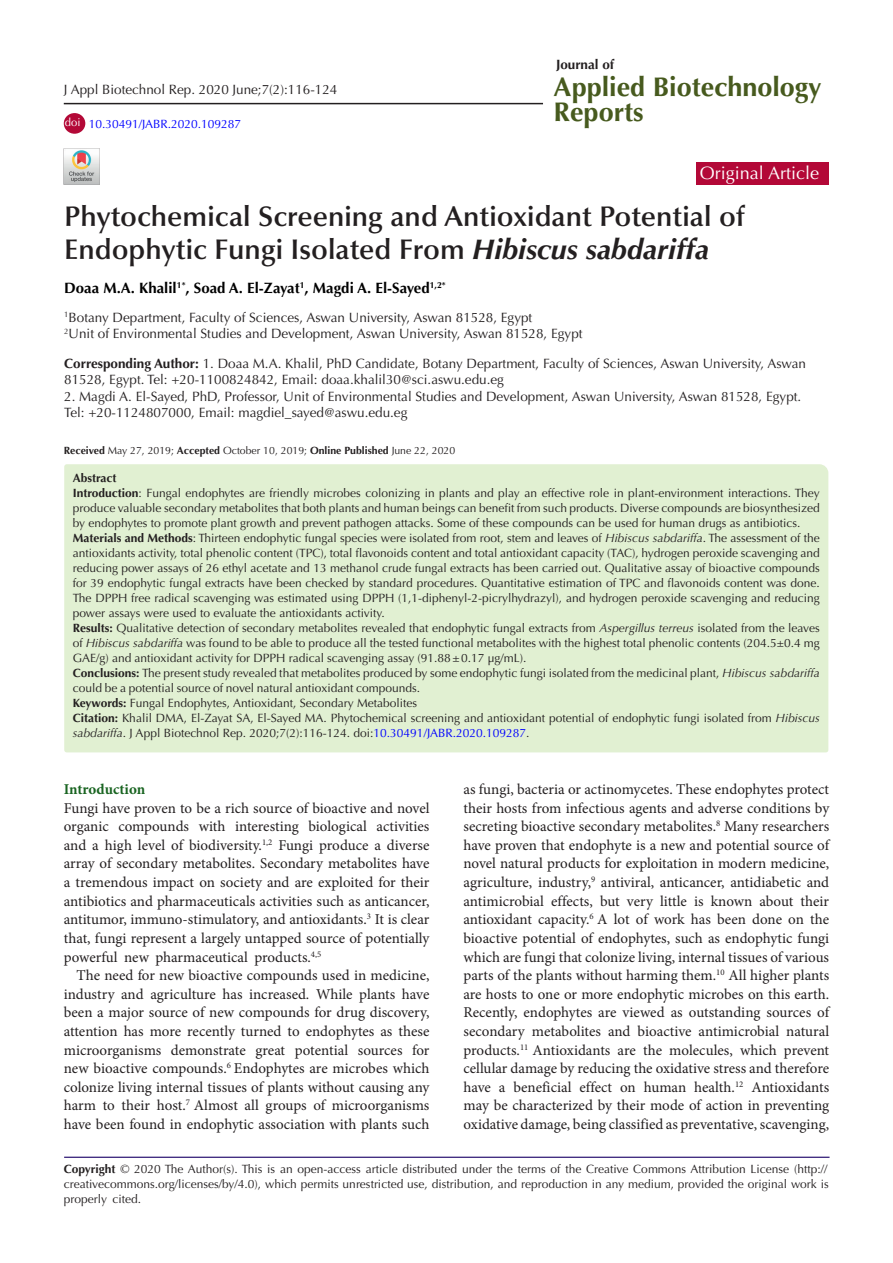
<style>
.page{position:relative;width:893px;height:1263px;background:#fff}
.page>*{position:absolute;margin:0;border:0;box-sizing:border-box;transform-origin:0 0}
.t1{font:600 28.5px/33px "Optima LT Std";color:#231f20}
.t2{font:700 27px "Optima LT Std";color:#475a1e}
.t3{font:18px "Optima LT Std";color:#fff}
.t4{font:15px/18.6px "Minion Pro";color:#231f20;text-align:justify}
.t5{font:700 15px "Optima LT Std";color:#000}
.t6{font:700 15px "Minion Pro";letter-spacing:-.005em;color:#196421}
.t7{font:13.5px/16.5px "Optima LT Std";color:#231f20}
.t8{font:700 13.5px "Optima LT Std";color:#231f20}
.Default{font:12px/15px "Optima LT Std";color:#231f20;text-align:justify}
.Default-2{font:12px "Optima LT Std";color:#00f}
.Default-3{font:700 12px "Optima LT Std";color:#231f20}
.t9{font:11.25px "Optima LT Std";color:#fff}
.t10{font:10.5px "Optima LT Std";color:#231f20}
.s1{font-weight:700;font-style:italic}
.s2{font-weight:700}
.s3{font-style:italic}
.s4{color:#00f}
</style>
<div class="page">
<hr style="left:64px;top:1157px;width:765px;height:1px;background:#190066">
<div style="left:64px;top:464px;width:764px;height:288px;background:#e1f0d2"></div>
<div style="left:696px;top:162px;width:133px;height:23px;background:#b30837"></div>
<img style="left:64px;top:148px;width:36px;height:36px">
<div style="left:64px;top:113px;width:21px;height:21px;background:#b30937;border-radius:50%"></div>
<hr style="left:64px;top:103px;width:479px;height:1px;background:#231f20">
<p class="t7" style="left:64px;top:82px;width:275px">J Appl Biotechnol Rep. 2020 June;7(2):116-124</p>
<p class="t9" style="left:65px;top:116px;width:17px">doi</p>
<p class="Default-2" style="left:89px;top:117px;width:154px">10.30491/JABR.2020.109287</p>
<p class="t8" style="left:556px;top:56px;width:59px">Journal of</p>
<p class="t2" style="left:554px;top:71px;width:269px">Applied Biotechnology</p>
<p class="t2" style="left:554px;top:96px;width:92px">Reports</p>
<p class="t3" style="left:700px;top:162px;width:121px">Original Article</p>
<p class="t1" style="left:64px;top:200px;width:682px">Phytochemical Screening and Antioxidant Potential of<br>Endophytic Fungi Isolated From <span class="s1">Hibiscus sabdariffa</span></p>
<p class="t5" style="left:64px;top:279px;width:383px">Doaa M.A. Khalil<sup>1*</sup>, Soad A. El-Zayat<sup>1</sup>, Magdi A. El-Sayed<sup>1,2*</sup></p>
<p class="t7" style="left:64px;top:309px;width:470px"><sup>1</sup>Botany Department, Faculty of Sciences, Aswan University, Aswan 81528, Egypt</p>
<p class="t7" style="left:64px;top:326px;width:520px"><sup>2</sup>Unit of Environmental Studies and Development, Aswan University, Aswan 81528, Egypt</p>
<p class="t7" style="left:64px;top:355px;width:743px"><span class="s2">Corresponding Author:</span> 1. Doaa M.A. Khalil, PhD Candidate, Botany Department, Faculty of Sciences, Aswan University, Aswan<br>81528, Egypt. Tel: +20-1100824842, Email: doaa.khalil30@sci.aswu.edu.eg</p>
<p class="t7" style="left:64px;top:388px;width:739px">2. Magdi A. El-Sayed, PhD, Professor, Unit of Environmental Studies and Development, Aswan University, Aswan 81528, Egypt.</p>
<p class="t7" style="left:64px;top:404px;width:345px">Tel: +20-1124807000, Email: magdiel_sayed@aswu.edu.eg</p>
<p class="t10" style="left:64px;top:444px;width:393px"><span class="s2">Received</span> May 27, 2019; <span class="s2">Accepted</span> October 10, 2019; <span class="s2">Online Published</span> June 22, 2020</p>
<p class="Default-3" style="left:73px;top:470px;width:45px">Abstract</p>
<p class="Default" style="left:73px;top:485px;width:749px"><span class="s2">Introduction</span>: Fungal endophytes are friendly microbes colonizing in plants and play an effective role in plant-environment interactions. They produce valuable secondary metabolites that both plants and human beings can benefit from such products. Diverse compounds are biosynthesized by endophytes to promote plant growth and prevent pathogen attacks. Some of these compounds can be used for human drugs as antibiotics.</p>
<p class="Default" style="left:73px;top:530px;width:749px"><span class="s2">Materials and Methods</span>: Thirteen endophytic fungal species were isolated from root, stem and leaves of <span class="s3">Hibiscus sabdariffa</span>. The assessment of the antioxidants activity, total phenolic content (TPC), total flavonoids content and total antioxidant capacity (TAC), hydrogen peroxide scavenging and reducing power assays of 26 ethyl acetate and 13 methanol crude fungal extracts has been carried out. Qualitative assay of bioactive compounds for 39 endophytic fungal extracts have been checked by standard procedures. Quantitative estimation of TPC and flavonoids content was done.<br>The DPPH free radical scavenging was estimated using DPPH (1,1-diphenyl-2-picrylhydrazyl), and hydrogen peroxide scavenging and reducing power assays were used to evaluate the antioxidants activity.</p>
<p class="Default" style="left:73px;top:620px;width:748px"><span class="s2">Results:</span> Qualitative detection of secondary metabolites revealed that endophytic fungal extracts from <span class="s3">Aspergillus terreus</span> isolated from the leaves of <span class="s3">Hibiscus sabdariffa</span> was found to be able to produce all the tested functional metabolites with the highest total phenolic contents (204.5±0.4 mg GAE/g) and antioxidant activity for DPPH radical scavenging assay (91.88±0.17 μg/mL).</p>
<p class="Default" style="left:73px;top:665px;width:749px"><span class="s2">Conclusions:</span> The present study revealed that metabolites produced by some endophytic fungi isolated from the medicinal plant, <span class="s3">Hibiscus sabdariffa </span>could be a potential source of novel natural antioxidant compounds.</p>
<p class="Default" style="left:73px;top:695px;width:346px"><span class="s2">Keywords:</span> Fungal Endophytes, Antioxidant, Secondary Metabolites</p>
<p class="Default" style="left:73px;top:710px;width:749px"><span class="s2">Citation:</span> Khalil DMA, El-Zayat SA, El-Sayed MA. Phytochemical screening and antioxidant potential of endophytic fungi isolated from <span class="s3">Hibiscus sabdariffa</span>. J Appl Biotechnol Rep. 2020;7(2):116-124. doi:<span class="s4">10.30491/JABR.2020.109287</span>.</p>
<p class="t6" style="left:64px;top:779px;width:83px">Introduction</p>
<p class="t4" style="left:64px;top:799px;width:367px">Fungi have proven to be a rich source of bioactive and novel organic compounds with interesting biological activities and a high level of biodiversity.<sup>1,2</sup> Fungi produce a diverse array of secondary metabolites. Secondary metabolites have a tremendous impact on society and are exploited for their antibiotics and pharmaceuticals activities such as anticancer, antitumor, immuno-stimulatory, and antioxidants.<sup>3</sup> It is clear that, fungi represent a largely untapped source of potentially powerful new pharmaceutical products.<sup>4,5</sup></p>
<p class="t4" style="left:64px;top:966px;width:367px;text-indent:13px">The need for new bioactive compounds used in medicine, industry and agriculture has increased. While plants have been a major source of new compounds for drug discovery, attention has more recently turned to endophytes as these microorganisms demonstrate great potential sources for new bioactive compounds.<sup>6</sup> Endophytes are microbes which colonize living internal tissues of plants without causing any harm to their host.<sup>7</sup> Almost all groups of microorganisms have been found in endophytic association with plants such</p>
<p class="t4" style="left:463px;top:780px;width:367px">as fungi, bacteria or actinomycetes. These endophytes protect their hosts from infectious agents and adverse conditions by secreting bioactive secondary metabolites.<sup>8</sup> Many researchers have proven that endophyte is a new and potential source of novel natural products for exploitation in modern medicine, agriculture, industry,<sup>9</sup> antiviral, anticancer, antidiabetic and antimicrobial effects, but very little is known about their antioxidant capacity.<sup>6</sup> A lot of work has been done on the bioactive potential of endophytes, such as endophytic fungi which are fungi that colonize living, internal tissues of various parts of the plants without harming them.<sup>10</sup> All higher plants are hosts to one or more endophytic microbes on this earth.<br>Recently, endophytes are viewed as outstanding sources of secondary metabolites and bioactive antimicrobial natural products.<sup>11</sup> Antioxidants are the molecules, which prevent cellular damage by reducing the oxidative stress and therefore have a beneficial effect on human health.<sup>12</sup> Antioxidants may be characterized by their mode of action in preventing oxidative damage, being classified as preventative, scavenging,</p>
<p class="Default" style="left:64px;top:1162px;width:766px"><span class="s2">Copyright</span> © 2020 The Author(s). This is an open-access article distributed under the terms of the Creative Commons Attribution License (http:// creativecommons.org/licenses/by/4.0), which permits unrestricted use, distribution, and reproduction in any medium, provided the original work is properly cited.</p>
</div>
